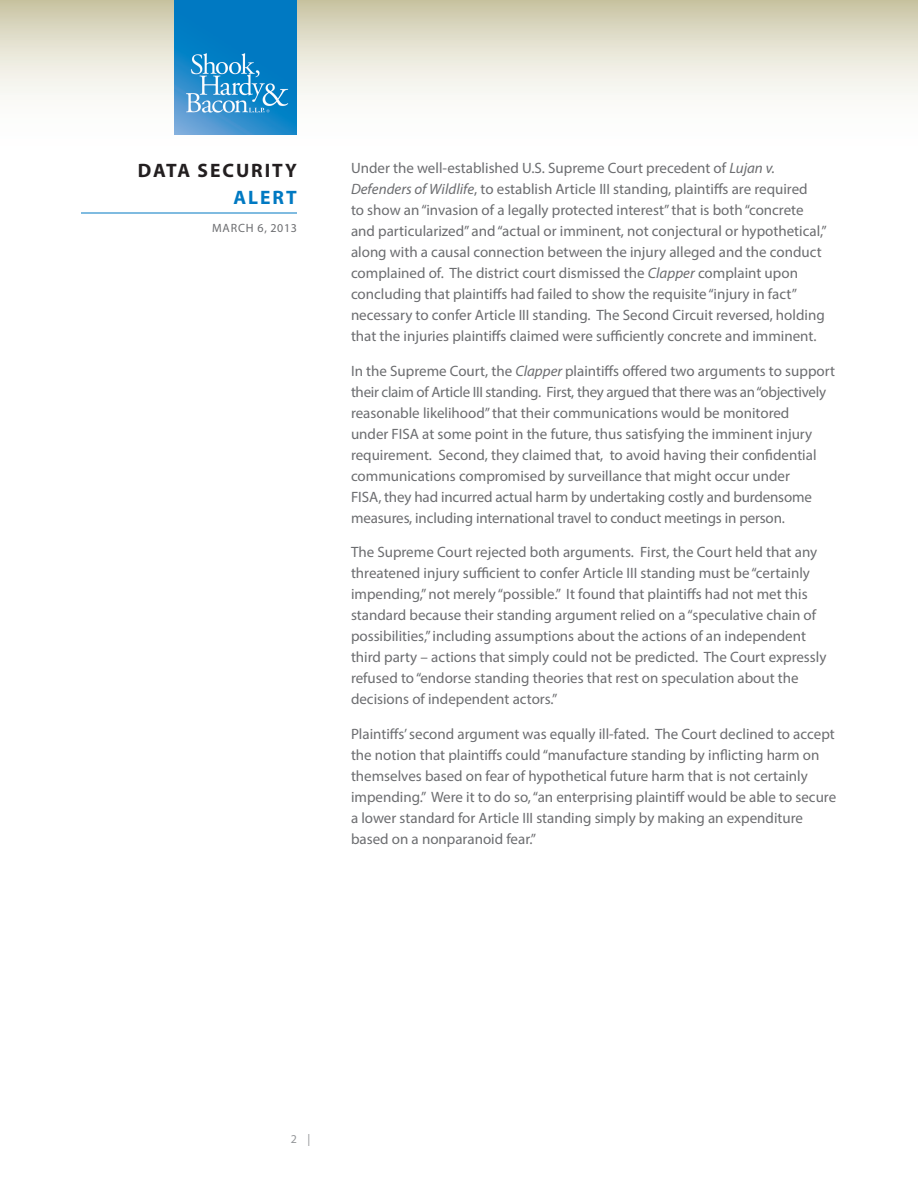
<style>
.page{position:relative;width:918px;height:1188px;background:#fff}
.page>*{position:absolute;margin:0;border:0;box-sizing:border-box;transform-origin:0 0}
.t1{font:700 19.5px "Myriad Pro";letter-spacing:.1em;color:#231f20}
.t2{font:700 19.5px "Myriad Pro";letter-spacing:.1em;color:#0079c2}
.Body{font:15px/21px "Myriad Pro";color:#6c6d70}
.t3{font:12px "Myriad Pro";letter-spacing:.06em;color:#6c6d70}
.Body-2{font:12px "Myriad Pro";color:#939598}
.s1{font-style:italic}
</style>
<div class="page">
<svg style="left:0;top:0;width:918px;height:135px"></svg>
<hr style="left:81px;top:213px;width:216px;height:1px;background:#0079c2">
<img style="left:175px;top:0;width:122px;height:135px">
<h1 class="t1" style="left:138px;top:157px;width:161px">DATA SECURITY</h1>
<h1 class="t2" style="left:234px;top:184px;width:65px">ALERT</h1>
<p class="t3" style="left:212px;top:221px;width:86px">MARCH 6, 2013</p>
<p class="Body" style="left:351px;top:157px;width:477px">Under the well-established U.S. Supreme Court precedent of <span class="s1">Lujan v.<br>Defenders of Wildlife</span>, to establish Article III standing, plaintiffs are required<br>to show an “invasion of a legally protected interest” that is both “concrete and particularized” and “actual or imminent, not conjectural or hypothetical,” along with a causal connection between the injury alleged and the conduct complained of. The district court dismissed the <span class="s1">Clapper</span> complaint upon concluding that plaintiffs had failed to show the requisite “injury in fact” necessary to confer Article III standing. The Second Circuit reversed, holding that the injuries plaintiffs claimed were sufficiently concrete and imminent.</p>
<p class="Body" style="left:351px;top:360px;width:486px">In the Supreme Court, the <span class="s1">Clapper</span> plaintiffs offered two arguments to support their claim of Article III standing. First, they argued that there was an “objectively reasonable likelihood” that their communications would be monitored<br>under FISA at some point in the future, thus satisfying the imminent injury requirement. Second, they claimed that, to avoid having their confidential communications compromised by surveillance that might occur under<br>FISA, they had incurred actual harm by undertaking costly and burdensome measures, including international travel to conduct meetings in person.</p>
<p class="Body" style="left:351px;top:541px;width:477px">The Supreme Court rejected both arguments. First, the Court held that any threatened injury sufficient to confer Article III standing must be “certainly impending,” not merely “possible.” It found that plaintiffs had not met this standard because their standing argument relied on a “speculative chain of possibilities,” including assumptions about the actions of an independent third party – actions that simply could not be predicted. The Court expressly refused to “endorse standing theories that rest on speculation about the decisions of independent actors.”</p>
<p class="Body" style="left:351px;top:723px;width:487px">Plaintiffs’ second argument was equally ill-fated. The Court declined to accept the notion that plaintiffs could “manufacture standing by inflicting harm on themselves based on fear of hypothetical future harm that is not certainly impending.” Were it to do so, “an enterprising plaintiff would be able to secure a lower standard for Article III standing simply by making an expenditure based on a nonparanoid fear.”</p>
<p class="Body-2" style="left:291px;top:1132px;width:21px">2 |</p>
</div>
